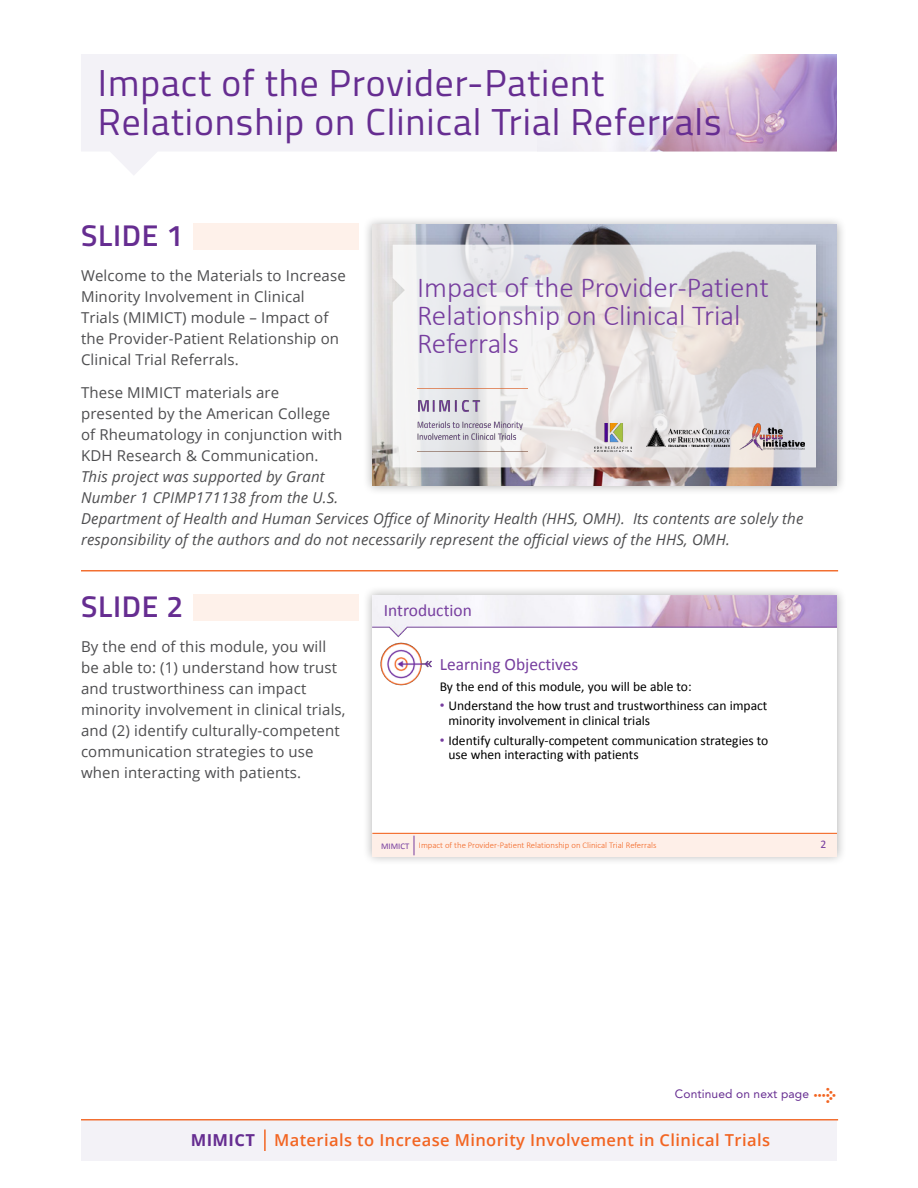
<style>
.page{position:relative;width:918px;height:1188px;background:#fff}
.page>*{position:absolute;margin:0;border:0;box-sizing:border-box;transform-origin:0 0}
.t1{font:37.5px/39px "Titillium";letter-spacing:.025em;color:#662d91}
.t2{font:600 30px "Titillium";letter-spacing:.025em;color:#662d91}
.t3{font:30px "Click Bits Arrows 1";color:#f26522}
.t4{font:300 29.1px/27.9px "Calibri";color:#773e9f}
.t5{font:17.4px "Calibri";color:#773e9f}
.t6{font:600 16.5px "Open Sans";letter-spacing:.025em;color:#f26522}
.script_body{font:15px/21px "Open Sans";letter-spacing:.01em;color:#4d4d4f}
.script_body-2{font:italic 15px/21px "Open Sans";letter-spacing:.01em;color:#4d4d4f}
.t7{font:13.5px/14.7px "Calibri";color:#000}
.Body{font:12px "Avenir LT Std";letter-spacing:.01em;color:#662d91}
.t8{font:11.55px "Calibri";color:#773e9f}
.t9{font:300 8.7px "Calibri";color:#f26522}
.t10{font:8.7px "Calibri";color:#773e9f}
.s1{font-style:normal}
.s2{font-family:"Arial";color:#773e9f}
.s3{font-weight:700;color:#662d91}
</style>
<div class="page">
<svg style="left:81px;top:54px;width:456px;height:121px;fill:#f3f2f7"></svg>
<img style="left:537px;top:54px;width:300px;height:98px">
<div style="left:81px;top:1120px;width:756px;height:41px;background:#f3f2f7"></div>
<hr style="left:264px;top:1130px;width:2px;height:21px;background:#f26522">
<div style="left:363px;top:215px;width:484px;height:281px;background:#000;opacity:.3"></div>
<img style="left:372px;top:225px;width:465px;height:261px">
<svg style="left:393px;top:245px;width:423px;height:222px"></svg>
<img style="left:417px;top:388px;width:110px;height:63px">
<img style="left:646px;top:429px;width:84px;height:17px">
<img style="left:594px;top:424px;width:38px;height:27px">
<img style="left:739px;top:423px;width:66px;height:28px">
<div style="left:363px;top:585px;width:484px;height:281px;background:#000;opacity:.3"></div>
<div style="left:372px;top:595px;width:465px;height:261px;background:#fff"></div>
<div style="left:372px;top:834px;width:465px;height:22px;background:#feefe8"></div>
<img style="left:372px;top:595px;width:465px;height:43px">
<svg style="left:414px;top:836px;width:1px;height:19px"></svg>
<hr style="left:372px;top:833px;width:465px;height:1px;background:#f26522">
<img style="left:380px;top:643px;width:51px;height:43px">
<hr style="left:81px;top:570px;width:757px;height:2px;background:#f26522">
<hr style="left:81px;top:1119px;width:757px;height:1px;background:#f26522">
<div style="left:194px;top:224px;width:165px;height:26px;background:#fef0e9"></div>
<div style="left:194px;top:594px;width:165px;height:27px;background:#fef0e9"></div>
<p class="t1" style="left:98px;top:61px;width:625px">Impact of the Provider-Patient<br>Relationship on Clinical Trial Referrals</p>
<p class="t2" style="left:81px;top:213px;width:104px">SLIDE 1</p>
<p class="script_body" style="left:81px;top:265px;width:266px">Welcome to the Materials to Increase Minority Involvement in Clinical Trials (MIMICT) module – Impact of the Provider-Patient Relationship on Clinical Trial Referrals.</p>
<p class="script_body-2" style="left:81px;top:382px;width:724px"><span class="s1">These MIMICT materials are<br>presented by the American College<br>of Rheumatology in conjunction with<br>KDH Research &amp; Communication.<br></span>This project was supported by Grant<br>Number 1 CPIMP171138 from the U.S.<br>Department of Health and Human Services Office of Minority Health (HHS, OMH). Its contents are solely the responsibility of the authors and do not necessarily represent the official views of the HHS, OMH.</p>
<p class="t4" style="left:417px;top:273px;width:353px">Impact of the Provider-Patient<br>Relationship on Clinical Trial<br>Referrals</p>
<p class="t2" style="left:81px;top:583px;width:104px">SLIDE 2</p>
<p class="script_body" style="left:81px;top:636px;width:266px">By the end of this module, you will be able to: (1) understand how trust and trustworthiness can impact minority involvement in clinical trials, and (2) identify culturally-competent communication strategies to use when interacting with patients.</p>
<p class="t5" style="left:384px;top:600px;width:90px">Introduction</p>
<p class="t5" style="left:440px;top:654px;width:140px">Learning Objectives</p>
<p class="t7" style="left:440px;top:679px;width:254px">By the end of this module, you will be able to:</p>
<p class="t7" style="left:448px;top:699px;width:321px;text-indent:-9px"><span class="s2">•</span> Understand the how trust and trustworthiness can impact minority involvement in clinical trials</p>
<p class="t7" style="left:448px;top:733px;width:321px;text-indent:-9px"><span class="s2">•</span> Identify culturally-competent communication strategies to use when interacting with patients</p>
<p class="t10" style="left:381px;top:840px;width:30px">MIMICT</p>
<p class="t9" style="left:419px;top:840px;width:239px">Impact of the Provider-Patient Relationship on Clinical Trial Referrals</p>
<p class="t8" style="left:821px;top:837px;width:7px">2</p>
<p class="Body" style="left:675px;top:1087px;width:136px">Continued on next page</p>
<p class="t3" style="left:813px;top:1083px;width:26px">1</p>
<p class="t6" style="left:191px;top:1128px;width:581px"><span class="s3">MIMICT</span> Materials to Increase Minority Involvement in Clinical Trials</p>
</div>
